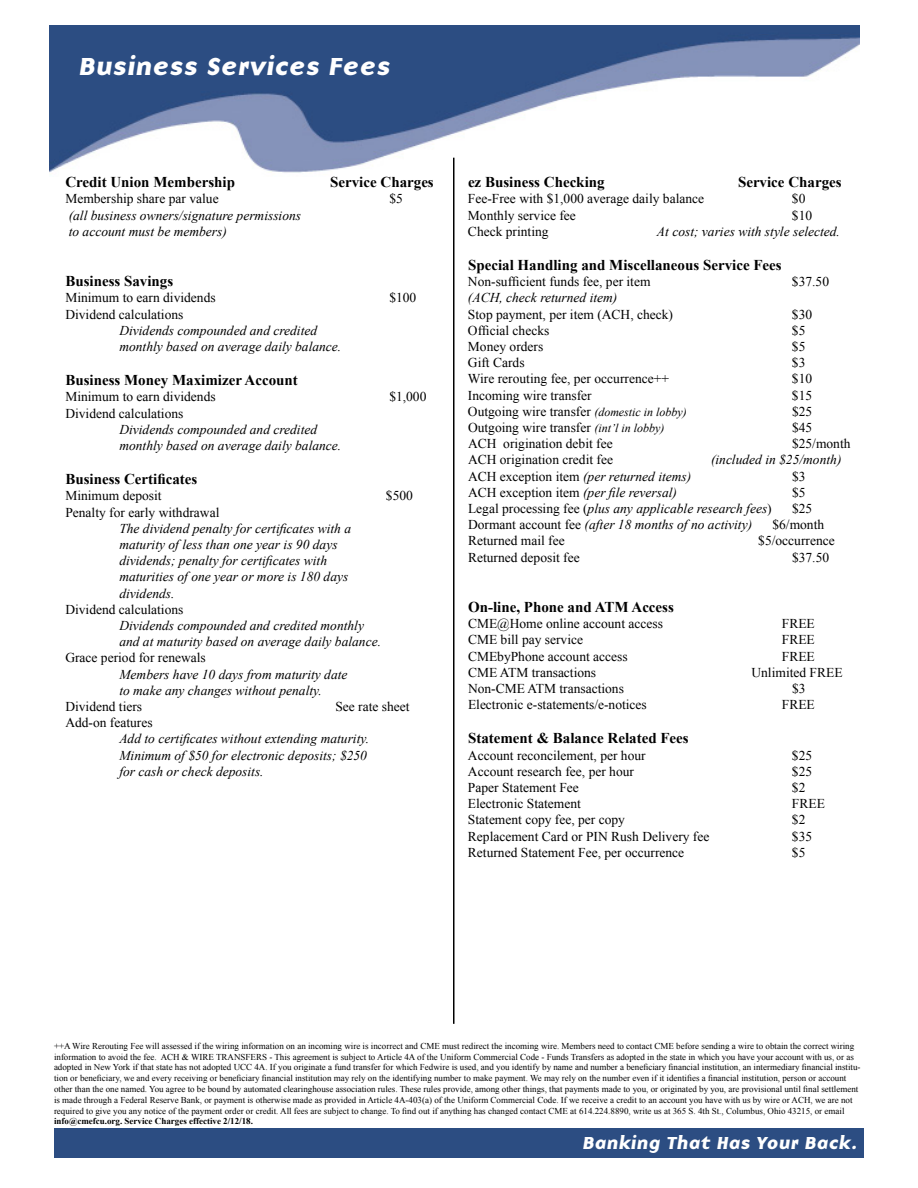
<style>
.page{position:relative;width:918px;height:1188px;background:#fff}
.page>*{position:absolute;margin:0;border:0;box-sizing:border-box;transform-origin:0 0}
.t1{font:25.5px "Base Nine BI";color:#fff}
.t2{font:18px "Base Nine BI";color:#fff}
.t3{font:700 15px "Times New Roman";color:#000}
.t4{font:13.5px "Times New Roman";color:#000}
.t5{font:italic 13.5px/16.2px "Times New Roman";color:#000}
.t6{font:9px/10.8px "Times New Roman";color:#000}
.t7{font:700 9px "Times New Roman";color:#000}
.s1{font-style:italic;font-size:12px}
.s2{font-style:normal}
</style>
<div class="page">
<img style="left:50px;top:26px;width:810px;height:151px">
<div style="left:54px;top:1128px;width:810px;height:30px;background:#2c4d82"></div>
<hr style="left:453px;top:158px;width:1px;height:866px;background:#000">
<h1 class="t1" style="left:79px;top:49px;width:313px">Business Services Fees</h1>
<h3 class="t3" style="left:65px;top:172px;width:171px">Credit Union Membership</h3>
<h3 class="t3" style="left:330px;top:172px;width:105px">Service Charges</h3>
<h3 class="t4" style="left:65px;top:190px;width:155px">Membership share par value</h3>
<h3 class="t4" style="left:389px;top:190px;width:15px">$5</h3>
<h3 class="t5" style="left:69px;top:207px;width:234px">(all business owners/signature permissions to account must be members)</h3>
<h3 class="t3" style="left:65px;top:271px;width:109px">Business Savings</h3>
<h3 class="t4" style="left:65px;top:289px;width:152px">Minimum to earn dividends</h3>
<h3 class="t4" style="left:389px;top:289px;width:28px">$100</h3>
<h3 class="t4" style="left:65px;top:305px;width:120px">Dividend calculations</h3>
<h3 class="t5" style="left:119px;top:322px;width:223px">Dividends compounded and credited monthly based on average daily balance.</h3>
<h3 class="t3" style="left:65px;top:370px;width:234px">Business Money Maximizer Account</h3>
<h3 class="t4" style="left:65px;top:388px;width:152px">Minimum to earn dividends</h3>
<h3 class="t4" style="left:389px;top:388px;width:39px">$1,000</h3>
<h3 class="t4" style="left:65px;top:404px;width:120px">Dividend calculations</h3>
<h3 class="t5" style="left:119px;top:421px;width:223px">Dividends compounded and credited monthly based on average daily balance.</h3>
<h3 class="t3" style="left:65px;top:469px;width:134px">Business Certificates</h3>
<h3 class="t4" style="left:65px;top:487px;width:98px">Minimum deposit</h3>
<h3 class="t4" style="left:386px;top:487px;width:28px">$500</h3>
<h3 class="t4" style="left:65px;top:503px;width:156px">Penalty for early withdrawal</h3>
<h3 class="t5" style="left:119px;top:520px;width:233px">The dividend penalty for certificates with a maturity of less than one year is 90 days dividends; penalty for certificates with maturities of one year or more is 180 days dividends.</h3>
<h3 class="t4" style="left:65px;top:600px;width:120px">Dividend calculations</h3>
<h3 class="t5" style="left:119px;top:617px;width:263px">Dividends compounded and credited monthly and at maturity based on average daily balance.</h3>
<h3 class="t4" style="left:65px;top:649px;width:142px">Grace period for renewals</h3>
<h3 class="t5" style="left:119px;top:666px;width:230px">Members have 10 days from maturity date to make any changes without penalty.</h3>
<h3 class="t4" style="left:65px;top:697px;width:78px">Dividend tiers</h3>
<h3 class="t4" style="left:335px;top:697px;width:76px">See rate sheet</h3>
<h3 class="t4" style="left:65px;top:714px;width:89px">Add-on features</h3>
<h3 class="t5" style="left:119px;top:730px;width:251px">Add to certificates without extending maturity.<br>Minimum of $50 for electronic deposits; $250 for cash or check deposits.</h3>
<h3 class="t3" style="left:468px;top:172px;width:138px">ez Business Checking</h3>
<h3 class="t3" style="left:738px;top:172px;width:105px">Service Charges</h3>
<h3 class="t4" style="left:468px;top:190px;width:238px">Fee-Free with $1,000 average daily balance</h3>
<h3 class="t4" style="left:792px;top:190px;width:15px">$0</h3>
<h3 class="t4" style="left:468px;top:206px;width:109px">Monthly service fee</h3>
<h3 class="t4" style="left:792px;top:206px;width:22px">$10</h3>
<h3 class="t4" style="left:468px;top:222px;width:82px">Check printing</h3>
<h3 class="t5" style="left:657px;top:223px;width:184px">At cost; varies with style selected.</h3>
<h3 class="t3" style="left:468px;top:255px;width:315px">Special Handling and Miscellaneous Service Fees</h3>
<h3 class="t4" style="left:468px;top:273px;width:184px">Non-sufficient funds fee, per item</h3>
<h3 class="t4" style="left:792px;top:273px;width:39px">$37.50</h3>
<h3 class="t5" style="left:468px;top:289px;width:151px">(ACH, check returned item)</h3>
<h3 class="t4" style="left:468px;top:305px;width:207px">Stop payment, per item (ACH, check)</h3>
<h3 class="t4" style="left:792px;top:305px;width:22px">$30</h3>
<h3 class="t4" style="left:468px;top:321px;width:83px">Official checks</h3>
<h3 class="t4" style="left:792px;top:321px;width:15px">$5</h3>
<h3 class="t4" style="left:468px;top:337px;width:77px">Money orders</h3>
<h3 class="t4" style="left:792px;top:337px;width:15px">$5</h3>
<h3 class="t4" style="left:468px;top:354px;width:58px">Gift Cards</h3>
<h3 class="t4" style="left:792px;top:354px;width:15px">$3</h3>
<h3 class="t4" style="left:468px;top:370px;width:202px">Wire rerouting fee, per occurrence++</h3>
<h3 class="t4" style="left:792px;top:370px;width:22px">$10</h3>
<h3 class="t4" style="left:468px;top:386px;width:125px">Incoming wire transfer</h3>
<h3 class="t4" style="left:792px;top:386px;width:22px">$15</h3>
<h3 class="t4" style="left:468px;top:402px;width:220px">Outgoing wire transfer <span class="s1">(domestic in lobby)</span></h3>
<h3 class="t4" style="left:792px;top:402px;width:22px">$25</h3>
<h3 class="t4" style="left:468px;top:418px;width:198px">Outgoing wire transfer <span class="s1">(int’l in lobby)</span></h3>
<h3 class="t4" style="left:792px;top:418px;width:22px">$45</h3>
<h3 class="t4" style="left:468px;top:435px;width:146px">ACH origination debit fee</h3>
<h3 class="t4" style="left:792px;top:435px;width:60px">$25/month</h3>
<h3 class="t4" style="left:468px;top:451px;width:147px">ACH origination credit fee</h3>
<h3 class="t5" style="left:711px;top:451px;width:132px">(included in $25/month)</h3>
<h3 class="t5" style="left:468px;top:468px;width:225px"><span class="s2">ACH exception item</span> (per returned items)</h3>
<h3 class="t4" style="left:792px;top:467px;width:15px">$3</h3>
<h3 class="t5" style="left:468px;top:484px;width:211px"><span class="s2">ACH exception item</span> (per file reversal)</h3>
<h3 class="t4" style="left:792px;top:483px;width:15px">$5</h3>
<h3 class="t5" style="left:468px;top:500px;width:305px"><span class="s2">Legal processing fee (</span>plus any applicable research fees<span class="s2">)</span></h3>
<h3 class="t4" style="left:792px;top:499px;width:22px">$25</h3>
<h3 class="t5" style="left:468px;top:516px;width:286px"><span class="s2">Dormant account fee</span> (after 18 months of no activity)</h3>
<h3 class="t4" style="left:772px;top:516px;width:53px">$6/month</h3>
<h3 class="t4" style="left:468px;top:532px;width:98px">Returned mail fee</h3>
<h3 class="t4" style="left:758px;top:532px;width:78px">$5/occurrence</h3>
<h3 class="t4" style="left:468px;top:548px;width:113px">Returned deposit fee</h3>
<h3 class="t4" style="left:792px;top:548px;width:39px">$37.50</h3>
<h3 class="t3" style="left:468px;top:597px;width:207px">On-line, Phone and ATM Access</h3>
<h3 class="t4" style="left:468px;top:615px;width:197px">CME@Home online account access</h3>
<h3 class="t4" style="left:782px;top:615px;width:35px">FREE</h3>
<h3 class="t4" style="left:468px;top:631px;width:117px">CME bill pay service</h3>
<h3 class="t4" style="left:782px;top:631px;width:35px">FREE</h3>
<h3 class="t4" style="left:468px;top:647px;width:161px">CMEbyPhone account access</h3>
<h3 class="t4" style="left:782px;top:647px;width:35px">FREE</h3>
<h3 class="t4" style="left:468px;top:663px;width:130px">CME ATM transactions</h3>
<h3 class="t4" style="left:752px;top:663px;width:93px">Unlimited FREE</h3>
<h3 class="t4" style="left:468px;top:679px;width:157px">Non-CME ATM transactions</h3>
<h3 class="t4" style="left:792px;top:679px;width:15px">$3</h3>
<h3 class="t4" style="left:468px;top:696px;width:180px">Electronic e-statements/e-notices</h3>
<h3 class="t4" style="left:782px;top:696px;width:35px">FREE</h3>
<h3 class="t3" style="left:468px;top:728px;width:222px">Statement &amp; Balance Related Fees</h3>
<h3 class="t4" style="left:468px;top:746px;width:179px">Account reconcilement, per hour</h3>
<h3 class="t4" style="left:792px;top:746px;width:22px">$25</h3>
<h3 class="t4" style="left:468px;top:762px;width:168px">Account research fee, per hour</h3>
<h3 class="t4" style="left:792px;top:762px;width:22px">$25</h3>
<h3 class="t4" style="left:468px;top:778px;width:112px">Paper Statement Fee</h3>
<h3 class="t4" style="left:792px;top:778px;width:15px">$2</h3>
<h3 class="t4" style="left:468px;top:795px;width:114px">Electronic Statement</h3>
<h3 class="t4" style="left:792px;top:795px;width:35px">FREE</h3>
<h3 class="t4" style="left:468px;top:811px;width:159px">Statement copy fee, per copy</h3>
<h3 class="t4" style="left:792px;top:811px;width:15px">$2</h3>
<h3 class="t4" style="left:468px;top:827px;width:243px">Replacement Card or PIN Rush Delivery fee</h3>
<h3 class="t4" style="left:792px;top:827px;width:22px">$35</h3>
<h3 class="t4" style="left:468px;top:843px;width:218px">Returned Statement Fee, per occurrence</h3>
<h3 class="t4" style="left:792px;top:843px;width:15px">$5</h3>
<p class="t6" style="left:54px;top:1040px;width:808px">++A Wire Rerouting Fee will assessed if the wiring information on an incoming wire is incorrect and CME must redirect the incoming wire. Members need to contact CME before sending a wire to obtain the correct wiring information to avoid the fee. ACH &amp; WIRE TRANSFERS - This agreement is subject to Article 4A of the Uniform Commercial Code - Funds Transfers as adopted in the state in which you have your account with us, or as adopted in New York if that state has not adopted UCC 4A. If you originate a fund transfer for which Fedwire is used, and you identify by name and number a beneficiary financial institution, an intermediary financial institu&shy;tion or beneficiary, we and every receiving or beneficiary financial institution may rely on the identifying number to make payment. We may rely on the number even if it identifies a financial institution, person or account other than the one named. You agree to be bound by automated clearinghouse association rules. These rules provide, among other things, that payments made to you, or originated by you, are provisional until final settlement is made through a Federal Reserve Bank, or payment is otherwise made as provided in Article 4A-403(a) of the Uniform Commercial Code. If we receive a credit to an account you have with us by wire or ACH, we are not required to give you any notice of the payment order or credit. All fees are subject to change. To find out if anything has changed contact CME at 614.224.8890, write us at 365 S. 4th St., Columbus, Ohio 43215, or email</p>
<p class="t7" style="left:54px;top:1115px;width:201px">info@cmefcu.org. Service Charges effective 2/12/18.</p>
<h2 class="t2" style="left:583px;top:1130px;width:278px">Banking That Has Your Back.</h2>
</div>
